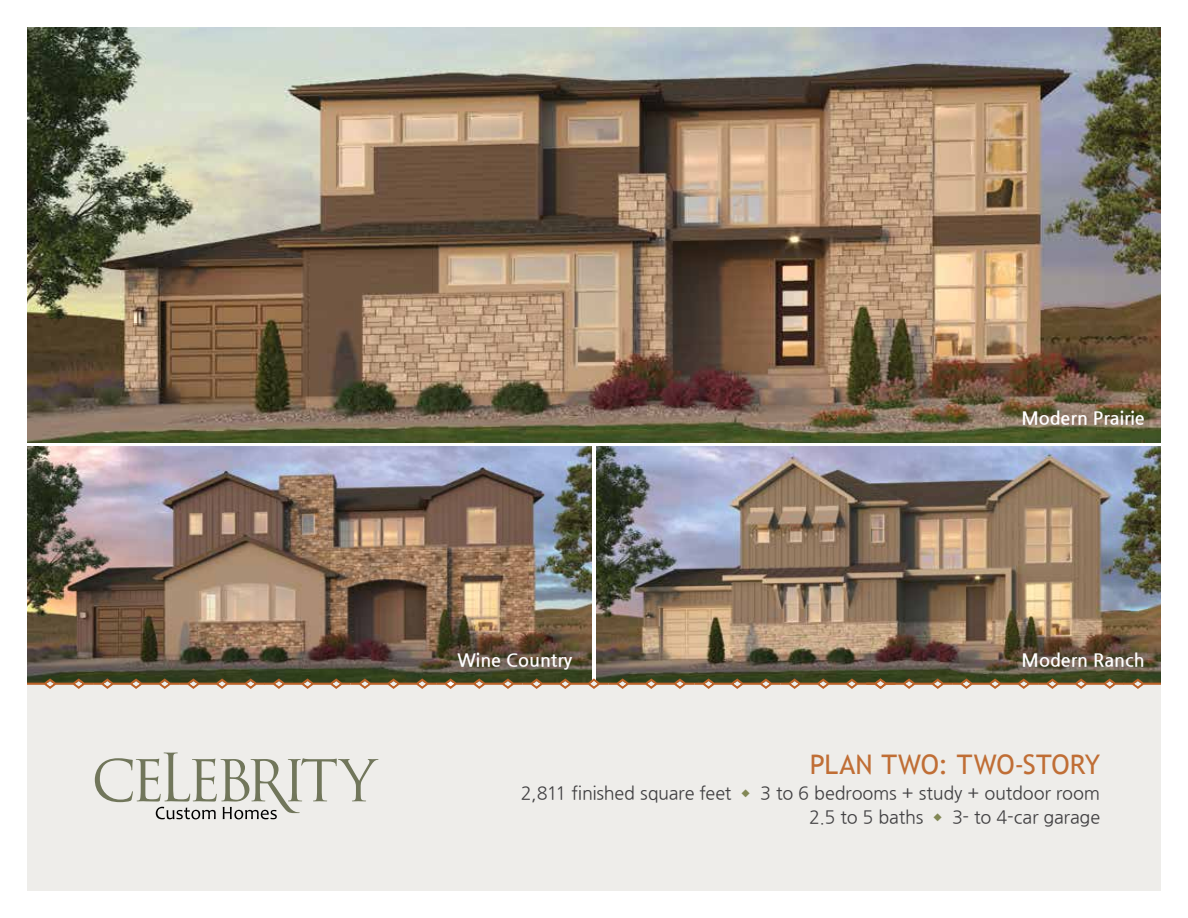
<style>
.page{position:relative;width:1188px;height:918px;background:#fff}
.page>*{position:absolute;margin:0;border:0;box-sizing:border-box;transform-origin:0 0}
.t1{font:27px "Trebuchet MS";letter-spacing:.005em;color:#c06e35}
.t2{font:18px/24px "Nanum Gothic";letter-spacing:-.015em;color:#414042;text-align:right}
.t3{font:700 18px "Nanum Gothic";color:#fff}
</style>
<div class="page">
<img style="left:27px;top:27px;width:1134px;height:415px">
<img style="left:596px;top:446px;width:565px;height:232px">
<img style="left:27px;top:446px;width:565px;height:232px">
<div style="left:27px;top:684px;width:1134px;height:207px;background:#eeedea"></div>
<svg style="left:27px;top:678px;width:1134px;height:11px"></svg>
<svg style="left:95px;top:753px;width:283px;height:66px"></svg>
<p class="t3" style="left:1021px;top:410px;width:125px">Modern Prairie</p>
<p class="t3" style="left:457px;top:651px;width:116px">Wine Country</p>
<p class="t3" style="left:1022px;top:651px;width:125px">Modern Ranch</p>
<h1 class="t1" style="left:810px;top:748px;width:292px">PLAN TWO: TWO-STORY</h1>
<p class="t2" style="left:521px;top:782px;width:581px">2,811 finished square feet <sup>◆</sup> 3 to 6 bedrooms + study + outdoor room<br>2.5 to 5 baths <sup>◆</sup> 3- to 4-car garage</p>
</div>
